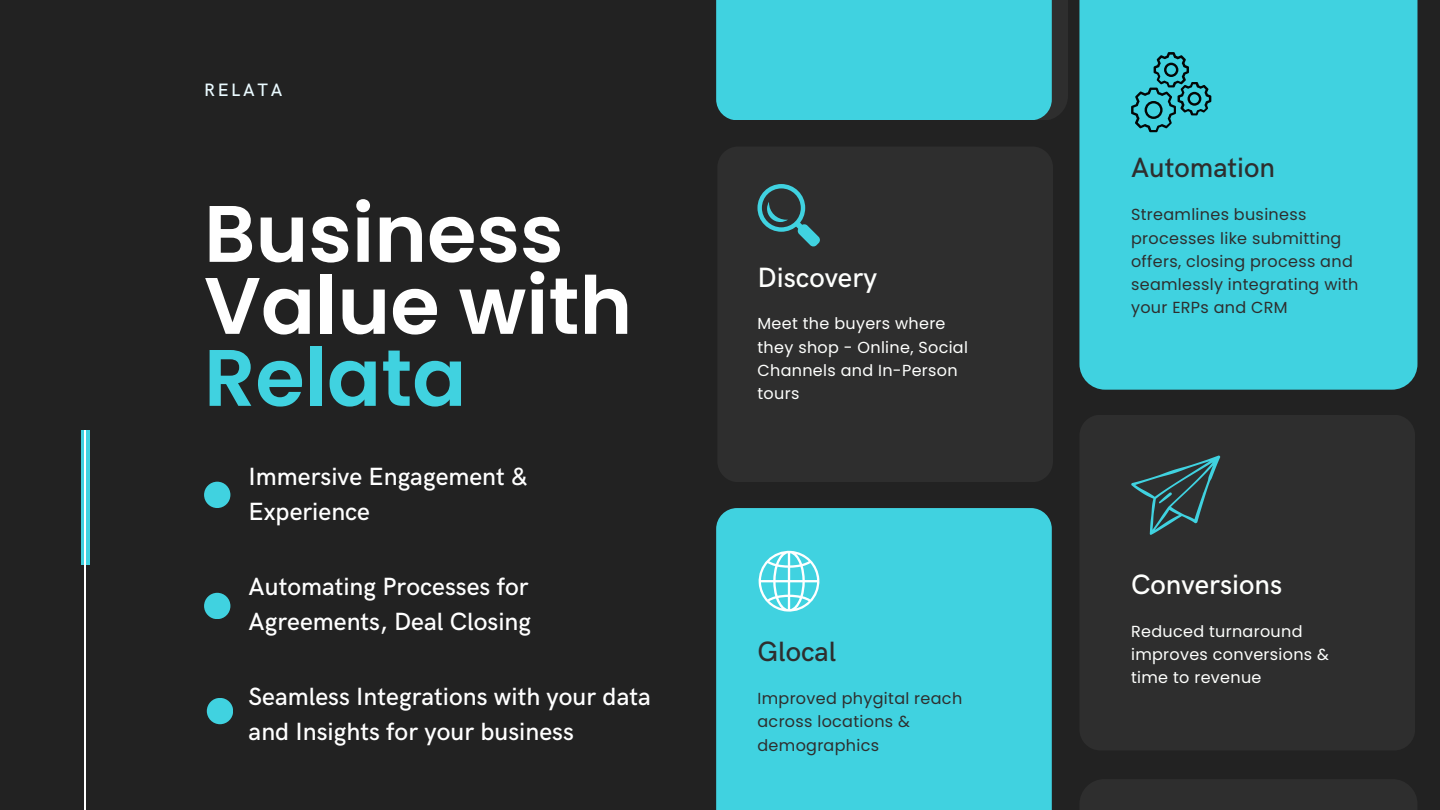
<style>
.page{position:relative;width:1440px;height:810px;background:#222}
.page>*{position:absolute;margin:0;border:0;box-sizing:border-box;transform-origin:0 0}
.t1{font:600 80px/72px "Poppins";color:#fff}
.t2{font:500 28px "HK Grotesk";color:#fefffd}
.t3{font:500 28px "HK Grotesk";color:#2e2e2e}
.t4{font:500 25px/34.5px "HK Grotesk";color:#fff}
.t5{font:500 18px "HK Grotesk";letter-spacing:.15em;color:#eafaff}
.t6{font:16px/23.2px "Poppins";letter-spacing:.02em;color:#2e2e2e}
.t7{font:16px/23.2px "Poppins";letter-spacing:.02em;color:#fefffd}
.s1{color:#40d2e0}
</style>
<div class="page">
<svg style="left:81px;top:430px;width:9px;height:135px"></svg>
<hr style="left:85px;top:430px;width:1px;height:380px;background:#fff">
<div style="left:1079px;top:0;width:338px;height:390px;background:#40d2e0"></div>
<div style="left:717px;top:147px;width:336px;height:335px;background:#2e2e2e;border-radius:21px"></div>
<div style="left:716px;top:508px;width:336px;height:302px;background:#40d2e0"></div>
<div style="left:1079px;top:415px;width:336px;height:335px;background:#2e2e2e;border-radius:21px"></div>
<div style="left:1079px;top:779px;width:338px;height:31px;background:#2e2e2e"></div>
<div style="left:730px;top:0;width:338px;height:120px;background:#2e2e2e"></div>
<div style="left:716px;top:0;width:336px;height:120px;background:#40d2e0"></div>
<svg style="left:758px;top:184px;width:62px;height:63px"></svg>
<svg style="left:758px;top:550px;width:63px;height:63px;background:#76dee8"></svg>
<svg style="left:1131px;top:455px;width:89px;height:80px"></svg>
<div style="left:204px;top:593px;width:26px;height:26px;background:#40d2e0;border-radius:50%"></div>
<div style="left:204px;top:482px;width:26px;height:26px;background:#40d2e0;border-radius:50%"></div>
<div style="left:207px;top:698px;width:26px;height:26px;background:#40d2e0;border-radius:50%"></div>
<svg style="left:1131px;top:52px;width:80px;height:80px;background:#34abb6"></svg>
<p class="t5" style="left:204px;top:80px;width:80px">RELATA</p>
<p class="t1" style="left:204px;top:198px;width:430px">Business<br>Value with<br><span class="s1">Relata</span></p>
<p class="t4" style="left:249px;top:461px;width:281px">Immersive Engagement &amp;<br>Experience</p>
<p class="t4" style="left:249px;top:571px;width:284px">Automating Processes for<br>Agreements, Deal Closing</p>
<p class="t4" style="left:249px;top:680px;width:404px">Seamless Integrations with your data and Insights for your business</p>
<p class="t2" style="left:758px;top:261px;width:121px">Discovery</p>
<p class="t7" style="left:758px;top:312px;width:212px">Meet the buyers where they shop - Online, Social<br>Channels and In-Person tours</p>
<p class="t3" style="left:758px;top:636px;width:80px">Glocal</p>
<p class="t6" style="left:758px;top:687px;width:206px">Improved phygital reach across locations &amp; demographics</p>
<p class="t3" style="left:1131px;top:152px;width:146px">Automation</p>
<p class="t6" style="left:1131px;top:203px;width:229px">Streamlines business processes like submitting offers, closing process and seamlessly integrating with your ERPs and CRM</p>
<p class="t2" style="left:1131px;top:569px;width:153px">Conversions</p>
<p class="t7" style="left:1131px;top:619px;width:199px">Reduced turnaround improves conversions &amp; time to revenue</p>
</div>
